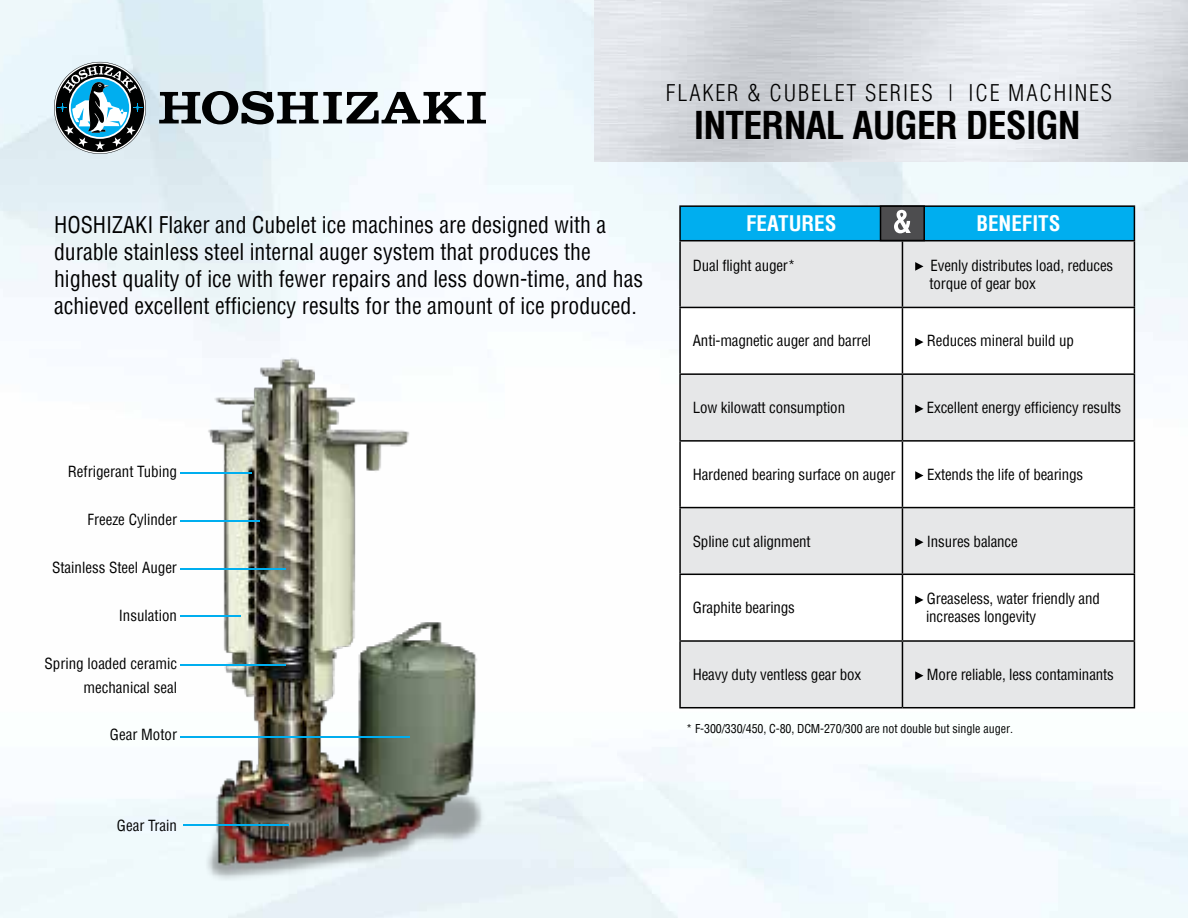
<style>
.page{position:relative;width:1188px;height:918px;background:#fff}
.page>*{position:absolute;margin:0;border:0;box-sizing:border-box;transform-origin:0 0}
.t1{font:700 condensed 37.5px "Helvetica";letter-spacing:-.02em;color:#000}
.t2{font:condensed 22.5px/27px "Helvetica";color:#000}
.t3{font:300 condensed 22.5px "Helvetica";letter-spacing:.08em;color:#000}
.t4{font:700 condensed 21px "Helvetica";color:#fff}
.t5{font:condensed 15px/18px "Helvetica";letter-spacing:-.01em;color:#000}
.t6{font:condensed 12px "Helvetica";letter-spacing:-.01em;color:#000}
</style>
<div class="page">
<svg style="left:54px;top:62px;width:92px;height:92px"></svg>
<svg style="left:159px;top:91px;width:327px;height:33px"></svg>
<img style="left:30px;top:329px;width:519px;height:589px">
<hr style="left:180px;top:473px;width:71px;height:1px;background:#00aeef">
<hr style="left:180px;top:520px;width:80px;height:1px;background:#00aeef">
<hr style="left:180px;top:568px;width:106px;height:1px;background:#00aeef">
<hr style="left:180px;top:615px;width:61px;height:2px;background:#00aeef">
<hr style="left:180px;top:664px;width:106px;height:1px;background:#00aeef">
<hr style="left:180px;top:736px;width:230px;height:1px;background:#00aeef">
<hr style="left:184px;top:824px;width:105px;height:2px;background:#00aeef">
<div style="left:680px;top:206px;width:222px;height:35px;background:#00aeef"></div>
<div style="left:902px;top:206px;width:232px;height:35px;background:#00aeef"></div>
<svg style="left:681px;top:308px;width:453px;height:65px"></svg>
<svg style="left:681px;top:375px;width:453px;height:332px;fill:#e6e7e8"></svg>
<hr style="left:902px;top:205px;width:233px;height:2px;background:#000">
<hr style="left:1134px;top:207px;width:1px;height:33px;background:#000">
<hr style="left:902px;top:240px;width:233px;height:1px;background:#000">
<hr style="left:679px;top:205px;width:223px;height:2px;background:#000">
<hr style="left:679px;top:207px;width:2px;height:33px;background:#000">
<hr style="left:679px;top:240px;width:223px;height:1px;background:#000">
<hr style="left:679px;top:241px;width:2px;height:66px;background:#000">
<hr style="left:1134px;top:241px;width:1px;height:66px;background:#000">
<hr style="left:679px;top:307px;width:223px;height:1px;background:#000">
<hr style="left:679px;top:308px;width:2px;height:65px;background:#000">
<hr style="left:902px;top:307px;width:233px;height:1px;background:#000">
<hr style="left:902px;top:308px;width:1px;height:65px;background:#000">
<hr style="left:1134px;top:308px;width:1px;height:65px;background:#000">
<hr style="left:679px;top:373px;width:223px;height:2px;background:#000">
<hr style="left:679px;top:375px;width:2px;height:65px;background:#000">
<hr style="left:902px;top:373px;width:233px;height:2px;background:#000">
<hr style="left:902px;top:375px;width:1px;height:65px;background:#000">
<hr style="left:1134px;top:375px;width:1px;height:65px;background:#000">
<hr style="left:679px;top:440px;width:223px;height:2px;background:#000">
<hr style="left:679px;top:442px;width:2px;height:65px;background:#000">
<hr style="left:679px;top:575px;width:2px;height:65px;background:#000">
<hr style="left:902px;top:440px;width:233px;height:2px;background:#000">
<hr style="left:902px;top:442px;width:1px;height:65px;background:#000">
<hr style="left:1134px;top:442px;width:1px;height:65px;background:#000">
<hr style="left:902px;top:575px;width:1px;height:65px;background:#000">
<hr style="left:1134px;top:575px;width:1px;height:65px;background:#000">
<hr style="left:679px;top:507px;width:223px;height:1px;background:#000">
<hr style="left:679px;top:508px;width:2px;height:66px;background:#000">
<hr style="left:679px;top:574px;width:223px;height:1px;background:#000">
<hr style="left:902px;top:507px;width:233px;height:1px;background:#000">
<hr style="left:902px;top:508px;width:1px;height:66px;background:#000">
<hr style="left:1134px;top:508px;width:1px;height:66px;background:#000">
<hr style="left:902px;top:574px;width:233px;height:1px;background:#000">
<hr style="left:679px;top:640px;width:223px;height:2px;background:#000">
<hr style="left:679px;top:642px;width:2px;height:65px;background:#000">
<hr style="left:679px;top:707px;width:223px;height:1px;background:#000">
<hr style="left:902px;top:640px;width:233px;height:2px;background:#000">
<hr style="left:902px;top:642px;width:1px;height:65px;background:#000">
<hr style="left:1134px;top:642px;width:1px;height:65px;background:#000">
<hr style="left:902px;top:707px;width:233px;height:1px;background:#000">
<div style="left:680px;top:241px;width:454px;height:66px;background:#e6e7e8"></div>
<svg style="left:915px;top:338px;width:9px;height:8px"></svg>
<svg style="left:915px;top:404px;width:9px;height:9px"></svg>
<svg style="left:915px;top:471px;width:9px;height:9px"></svg>
<svg style="left:915px;top:538px;width:9px;height:9px"></svg>
<svg style="left:915px;top:596px;width:9px;height:8px"></svg>
<svg style="left:915px;top:671px;width:9px;height:9px"></svg>
<div style="left:881px;top:206px;width:43px;height:35px;background:#4d4d4f"></div>
<div style="left:880px;top:205px;width:45px;height:36px;border:2px solid #000"></div>
<svg style="left:894px;top:210px;width:17px;height:23px"></svg>
<h2 class="t3" style="left:666px;top:80px;width:448px">FLAKER &amp; CUBELET SERIES | ICE MACHINES</h2>
<h1 class="t1" style="left:694px;top:100px;width:389px">INTERNAL AUGER DESIGN</h1>
<p class="t2" style="left:54px;top:211px;width:591px">HOSHIZAKI Flaker and Cubelet ice machines are designed with a durable stainless steel internal auger system that produces the highest quality of ice with fewer repairs and less down-time, and has achieved excellent efficiency results for the amount of ice produced.</p>
<p class="t5" style="left:68px;top:463px;width:111px">Refrigerant Tubing</p>
<p class="t5" style="left:88px;top:511px;width:91px">Freeze Cylinder</p>
<p class="t5" style="left:52px;top:559px;width:126px">Stainless Steel Auger</p>
<p class="t5" style="left:119px;top:607px;width:60px">Insulation</p>
<p class="t5" style="left:45px;top:652px;width:134px;line-height:24px;text-align:right">Spring loaded ceramic mechanical seal</p>
<p class="t5" style="left:110px;top:725px;width:69px">Gear Motor</p>
<h3 class="t4" style="left:746px;top:210px;width:92px">FEATURES</h3>
<h3 class="t4" style="left:976px;top:210px;width:86px">BENEFITS</h3>
<p class="t5" style="left:693px;top:256px;width:104px">Dual flight auger*</p>
<p class="t5" style="left:930px;top:256px;width:185px">Evenly distributes load, reduces torque of gear box</p>
<p class="t5" style="left:693px;top:332px;width:180px">Anti-magnetic auger and barrel</p>
<p class="t5" style="left:927px;top:332px;width:148px">Reduces mineral build up</p>
<p class="t5" style="left:693px;top:398px;width:154px">Low kilowatt consumption</p>
<p class="t5" style="left:927px;top:398px;width:196px">Excellent energy efficiency results</p>
<p class="t5" style="left:693px;top:465px;width:204px">Hardened bearing surface on auger</p>
<p class="t5" style="left:927px;top:465px;width:157px">Extends the life of bearings</p>
<p class="t5" style="left:693px;top:532px;width:119px">Spline cut alignment</p>
<p class="t5" style="left:927px;top:532px;width:92px">Insures balance</p>
<p class="t5" style="left:693px;top:599px;width:104px">Graphite bearings</p>
<p class="t5" style="left:926px;top:590px;width:175px">Greaseless, water friendly and increases longevity</p>
<p class="t5" style="left:693px;top:665px;width:170px">Heavy duty ventless gear box</p>
<p class="t5" style="left:927px;top:665px;width:188px">More reliable, less contaminants</p>
<p class="t6" style="left:686px;top:721px;width:329px">* F-300/330/450, C-80, DCM-270/300 are not double but single auger.</p>
<p class="t5" style="left:117px;top:817px;width:62px">Gear Train</p>
</div>
